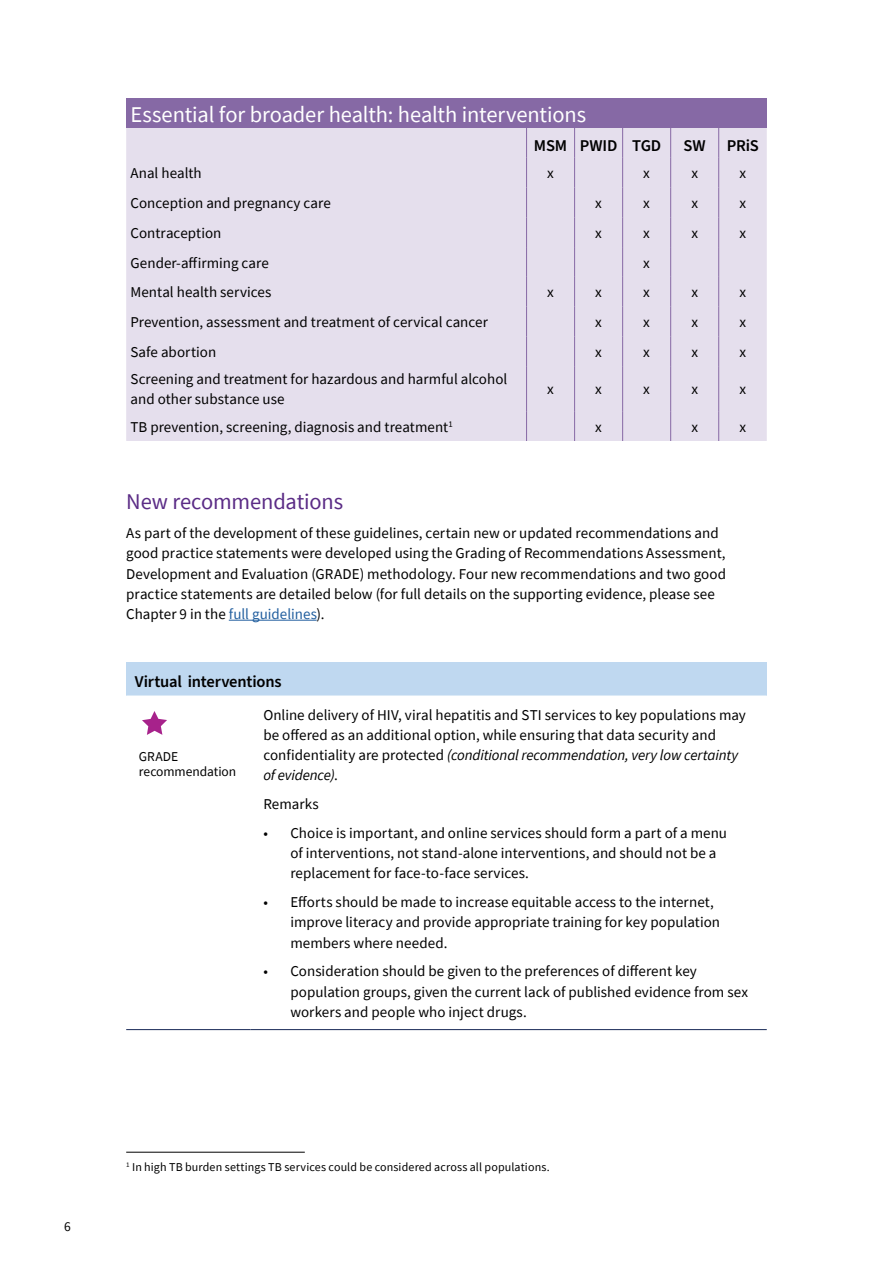
<style>
.page{position:relative;width:893px;height:1263px;background:#fff}
.page>*{position:absolute;margin:0;border:0;box-sizing:border-box;transform-origin:0 0}
.t1{font:22.5px "Source Sans Pro";letter-spacing:-.005em;color:#fff}
.Heading_L1{font:22.5px "Source Sans Pro";letter-spacing:-.005em;color:#5b2c86}
.Table_heading_L2{font:600 16.5px "Source Sans Pro";letter-spacing:-.01em;color:#000}
.Body{font:15px/20.2px "Source Sans Pro";letter-spacing:.005em;color:#000}
.Body__Table{font:15px/20.2px "Source Sans Pro";letter-spacing:.005em;color:#000}
.t2{font:13.5px/15px "Source Sans Pro";letter-spacing:-.005em;color:#000}
.Footnotes{font:12px "Source Sans Pro";letter-spacing:.01em;color:#000}
.s1{color:#215e9e}
.s2{font-style:italic}
</style>
<div class="page">
<div style="left:126px;top:98px;width:641px;height:30px;background:#8669a5"></div>
<div style="left:126px;top:128px;width:641px;height:313px;background:#e5dfed"></div>
<hr style="left:526px;top:128px;width:1px;height:30px;background:#8669a5">
<hr style="left:574px;top:128px;width:1px;height:30px;background:#8669a5">
<hr style="left:622px;top:128px;width:1px;height:30px;background:#8669a5">
<hr style="left:670px;top:128px;width:1px;height:30px;background:#8669a5">
<hr style="left:718px;top:128px;width:1px;height:30px;background:#8669a5">
<hr style="left:526px;top:158px;width:1px;height:30px;background:#8669a5">
<hr style="left:574px;top:158px;width:1px;height:30px;background:#8669a5">
<hr style="left:622px;top:158px;width:1px;height:30px;background:#8669a5">
<hr style="left:670px;top:158px;width:1px;height:30px;background:#8669a5">
<hr style="left:718px;top:158px;width:1px;height:30px;background:#8669a5">
<svg style="left:526px;top:188px;width:1px;height:29px"></svg>
<svg style="left:574px;top:188px;width:1px;height:29px"></svg>
<svg style="left:622px;top:188px;width:1px;height:29px"></svg>
<svg style="left:670px;top:188px;width:1px;height:29px"></svg>
<svg style="left:718px;top:188px;width:1px;height:29px"></svg>
<hr style="left:526px;top:217px;width:1px;height:30px;background:#8669a5">
<hr style="left:574px;top:217px;width:1px;height:30px;background:#8669a5">
<hr style="left:622px;top:217px;width:1px;height:30px;background:#8669a5">
<hr style="left:670px;top:217px;width:1px;height:30px;background:#8669a5">
<hr style="left:718px;top:217px;width:1px;height:30px;background:#8669a5">
<hr style="left:526px;top:247px;width:1px;height:30px;background:#8669a5">
<hr style="left:574px;top:247px;width:1px;height:30px;background:#8669a5">
<hr style="left:622px;top:247px;width:1px;height:30px;background:#8669a5">
<hr style="left:670px;top:247px;width:1px;height:30px;background:#8669a5">
<hr style="left:718px;top:247px;width:1px;height:30px;background:#8669a5">
<hr style="left:526px;top:277px;width:1px;height:30px;background:#8669a5">
<hr style="left:574px;top:277px;width:1px;height:30px;background:#8669a5">
<hr style="left:622px;top:277px;width:1px;height:30px;background:#8669a5">
<hr style="left:670px;top:277px;width:1px;height:30px;background:#8669a5">
<hr style="left:718px;top:277px;width:1px;height:30px;background:#8669a5">
<svg style="left:526px;top:307px;width:1px;height:29px"></svg>
<svg style="left:574px;top:307px;width:1px;height:29px"></svg>
<svg style="left:622px;top:307px;width:1px;height:29px"></svg>
<svg style="left:670px;top:307px;width:1px;height:29px"></svg>
<svg style="left:718px;top:307px;width:1px;height:29px"></svg>
<hr style="left:526px;top:336px;width:1px;height:30px;background:#8669a5">
<hr style="left:574px;top:336px;width:1px;height:30px;background:#8669a5">
<hr style="left:622px;top:336px;width:1px;height:30px;background:#8669a5">
<hr style="left:670px;top:336px;width:1px;height:30px;background:#8669a5">
<hr style="left:718px;top:336px;width:1px;height:30px;background:#8669a5">
<hr style="left:526px;top:366px;width:1px;height:45px;background:#8669a5">
<hr style="left:574px;top:366px;width:1px;height:45px;background:#8669a5">
<hr style="left:622px;top:366px;width:1px;height:45px;background:#8669a5">
<hr style="left:670px;top:366px;width:1px;height:45px;background:#8669a5">
<hr style="left:718px;top:366px;width:1px;height:45px;background:#8669a5">
<hr style="left:526px;top:411px;width:1px;height:30px;background:#8669a5">
<hr style="left:574px;top:411px;width:1px;height:30px;background:#8669a5">
<hr style="left:622px;top:411px;width:1px;height:30px;background:#8669a5">
<hr style="left:670px;top:411px;width:1px;height:30px;background:#8669a5">
<hr style="left:718px;top:411px;width:1px;height:30px;background:#8669a5">
<hr style="left:126px;top:1152px;width:179px;height:1px;background:#000">
<div style="left:126px;top:662px;width:641px;height:33px;background:#bfd8f0"></div>
<hr style="left:126px;top:1029px;width:125px;height:1px;background:#182957">
<hr style="left:251px;top:1029px;width:516px;height:1px;background:#182957">
<svg style="left:142px;top:711px;width:25px;height:24px"></svg>
<hr style="left:229px;top:620px;width:88px;height:1px;background:#215e9e">
<p class="t1" style="left:130px;top:100px;width:457px">Essential for broader health: health interventions</p>
<p class="Table_heading_L2" style="left:534px;top:135px;width:35px">MSM</p>
<p class="Table_heading_L2" style="left:580px;top:135px;width:39px">PWID</p>
<p class="Table_heading_L2" style="left:632px;top:135px;width:31px">TGD</p>
<p class="Table_heading_L2" style="left:684px;top:135px;width:24px">SW</p>
<p class="Table_heading_L2" style="left:727px;top:135px;width:33px">PRiS</p>
<p class="Body__Table" style="left:130px;top:163px;width:73px">Anal health</p>
<p class="Body__Table" style="left:547px;top:163px;width:8px">x</p>
<p class="Body__Table" style="left:643px;top:163px;width:8px">x</p>
<p class="Body__Table" style="left:691px;top:163px;width:8px">x</p>
<p class="Body__Table" style="left:739px;top:163px;width:8px">x</p>
<p class="Body__Table" style="left:130px;top:193px;width:202px">Conception and pregnancy care</p>
<p class="Body__Table" style="left:595px;top:193px;width:8px">x</p>
<p class="Body__Table" style="left:643px;top:193px;width:8px">x</p>
<p class="Body__Table" style="left:691px;top:193px;width:8px">x</p>
<p class="Body__Table" style="left:739px;top:193px;width:8px">x</p>
<p class="Body__Table" style="left:130px;top:223px;width:93px">Contraception</p>
<p class="Body__Table" style="left:595px;top:223px;width:8px">x</p>
<p class="Body__Table" style="left:643px;top:223px;width:8px">x</p>
<p class="Body__Table" style="left:691px;top:223px;width:8px">x</p>
<p class="Body__Table" style="left:739px;top:223px;width:8px">x</p>
<p class="Body__Table" style="left:130px;top:252px;width:140px">Gender-affirming care</p>
<p class="Body__Table" style="left:643px;top:252px;width:8px">x</p>
<p class="Body__Table" style="left:130px;top:282px;width:143px">Mental health services</p>
<p class="Body__Table" style="left:547px;top:282px;width:8px">x</p>
<p class="Body__Table" style="left:595px;top:282px;width:8px">x</p>
<p class="Body__Table" style="left:643px;top:282px;width:8px">x</p>
<p class="Body__Table" style="left:691px;top:282px;width:8px">x</p>
<p class="Body__Table" style="left:739px;top:282px;width:8px">x</p>
<p class="Body__Table" style="left:130px;top:312px;width:359px">Prevention, assessment and treatment of cervical cancer</p>
<p class="Body__Table" style="left:595px;top:312px;width:8px">x</p>
<p class="Body__Table" style="left:643px;top:312px;width:8px">x</p>
<p class="Body__Table" style="left:691px;top:312px;width:8px">x</p>
<p class="Body__Table" style="left:739px;top:312px;width:8px">x</p>
<p class="Body__Table" style="left:130px;top:342px;width:87px">Safe abortion</p>
<p class="Body__Table" style="left:595px;top:342px;width:8px">x</p>
<p class="Body__Table" style="left:643px;top:342px;width:8px">x</p>
<p class="Body__Table" style="left:691px;top:342px;width:8px">x</p>
<p class="Body__Table" style="left:739px;top:342px;width:8px">x</p>
<p class="Body__Table" style="left:130px;top:369px;width:378px">Screening and treatment for hazardous and harmful alcohol and other substance use</p>
<p class="Body__Table" style="left:547px;top:379px;width:8px">x</p>
<p class="Body__Table" style="left:595px;top:379px;width:8px">x</p>
<p class="Body__Table" style="left:643px;top:379px;width:8px">x</p>
<p class="Body__Table" style="left:691px;top:379px;width:8px">x</p>
<p class="Body__Table" style="left:739px;top:379px;width:8px">x</p>
<p class="Body__Table" style="left:130px;top:416px;width:324px">TB prevention, screening, diagnosis and treatment<sup>1</sup></p>
<p class="Body__Table" style="left:595px;top:416px;width:8px">x</p>
<p class="Body__Table" style="left:691px;top:416px;width:8px">x</p>
<p class="Body__Table" style="left:739px;top:416px;width:8px">x</p>
<p class="Heading_L1" style="left:126px;top:487px;width:218px">New recommendations</p>
<p class="Body" style="left:126px;top:523px;width:601px">As part of the development of these guidelines, certain new or updated recommendations and good practice statements were developed using the Grading of Recommendations Assessment, Development and Evaluation (GRADE) methodology. Four new recommendations and two good practice statements are detailed below (for full details on the supporting evidence, please see Chapter 9 in the <span class="s1">full guidelines</span>).</p>
<p class="Table_heading_L2" style="left:135px;top:670px;width:148px">Virtual interventions</p>
<p class="t2" style="left:139px;top:749px;width:99px">GRADE recommendation</p>
<p class="Body__Table" style="left:263px;top:704px;width:484px">Online delivery of HIV, viral hepatitis and STI services to key populations may be offered as an additional option, while ensuring that data security and confidentiality are protected <span class="s2">(conditional recommendation, very low certainty of evidence)</span>.</p>
<p class="Body__Table" style="left:263px;top:794px;width:57px">Remarks</p>
<p class="Body" style="left:290px;top:823px;width:438px;text-indent:-27px">• Choice is important, and online services should form a part of a menu of interventions, not stand-alone interventions, and should not be a replacement for face-to-face services.</p>
<p class="Body" style="left:290px;top:892px;width:431px;text-indent:-27px">• Efforts should be made to increase equitable access to the internet, improve literacy and provide appropriate training for key population members where needed.</p>
<p class="Body" style="left:290px;top:961px;width:459px;text-indent:-27px">• Consideration should be given to the preferences of different key population groups, given the current lack of published evidence from sex workers and people who inject drugs.</p>
<p class="t2" style="left:64px;top:1219px;width:8px">6</p>
<p class="Footnotes" style="left:126px;top:1160px;width:425px"><sup>1</sup> In high TB burden settings TB services could be considered across all populations.</p>
</div>
